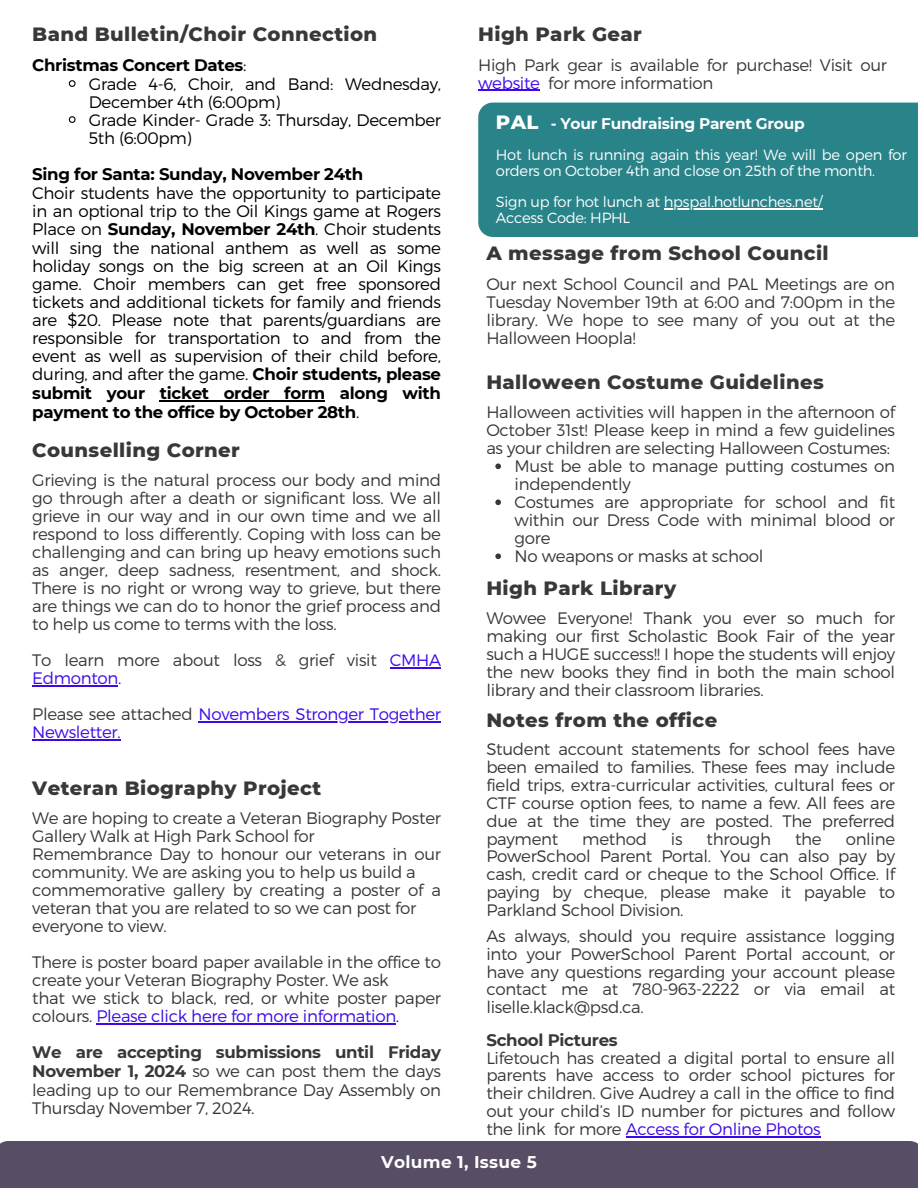
<style>
.page{position:relative;width:918px;height:1188px;background:#fff}
.page>*{position:absolute;margin:0;border:0;box-sizing:border-box;transform-origin:0 0}
.t1{font:800 19.65px "Montserrat";letter-spacing:.02em;color:#393838}
.t2{font:800 19.65px "Montserrat";color:#fff}
.t3{font:700 16.95px "Montserrat";letter-spacing:.02em;color:#fff}
.t4{font:300 16.65px/18px "Montserrat";letter-spacing:-.02em;color:#393838;text-align:justify}
.t5{font:300 16.65px/18.3px "Montserrat";letter-spacing:-.02em;color:#000}
.t6{font:300 16.65px "Montserrat";letter-spacing:-.02em;color:#3e09e7}
.t7{font:700 16.65px "Montserrat";letter-spacing:-.02em;color:#000}
.t8{font:700 15.45px "Montserrat";letter-spacing:-.02em;color:#fff}
.t9{font:300 14.7px/15.8px "Montserrat";letter-spacing:-.02em;color:#fff}
.s1{font-weight:300}
.s2{font-weight:700}
.s3{color:#3e09e7}
.s4{color:#393838}
</style>
<div class="page">
<div style="left:0;top:1141px;width:918px;height:47px;background:#574d64"></div>
<div style="left:478px;top:103px;width:440px;height:134px;background:#29848a"></div>
<hr style="left:664px;top:208px;width:158px;height:1px;background:#fff">
<svg style="left:68px;top:80px;width:8px;height:7px"></svg>
<svg style="left:68px;top:116px;width:8px;height:7px"></svg>
<hr style="left:160px;top:400px;width:165px;height:1px;background:#000">
<hr style="left:478px;top:90px;width:62px;height:1px;background:#3e09e7">
<hr style="left:390px;top:667px;width:51px;height:2px;background:#3e09e7">
<hr style="left:32px;top:685px;width:86px;height:2px;background:#3e09e7">
<hr style="left:199px;top:721px;width:242px;height:2px;background:#3e09e7">
<hr style="left:32px;top:739px;width:89px;height:2px;background:#3e09e7">
<hr style="left:626px;top:1136px;width:194px;height:1px;background:#3e09e7">
<svg style="left:495px;top:463px;width:6px;height:6px"></svg>
<svg style="left:495px;top:499px;width:6px;height:6px"></svg>
<svg style="left:495px;top:553px;width:6px;height:6px"></svg>
<hr style="left:96px;top:1023px;width:300px;height:1px;background:#3e09e7">
<h4 class="t1" style="left:32px;top:22px;width:347px">Band Bulletin/Choir Connection</h4>
<h1 class="t7" style="left:32px;top:55px;width:216px">Christmas Concert Dates<span class="s1">:</span></h1>
<h3 class="t5" style="left:89px;top:74px;width:354px">Grade 4-6, Choir, and Band: Wednesday,<br>December 4th (6:00pm)</h3>
<p class="t5" style="left:89px;top:110px;width:354px">Grade Kinder- Grade 3: Thursday, December<br>5th (6:00pm)</p>
<p class="t5" style="left:32px;top:164px;width:410px"><span class="s2">Sing for Santa: Sunday, November 24th<br></span>Choir students have the opportunity to participate in an optional trip to the Oil Kings game at Rogers Place on <span class="s2">Sunday, November 24th</span>. Choir students will sing the national anthem as well as some holiday songs on the big screen at an Oil Kings game. Choir members can get free sponsored tickets and additional tickets for family and friends are $20. Please note that parents/guardians are responsible for transportation to and from the event as well as supervision of their child before, during, and after the game. <span class="s2">Choir students, please submit your ticket order form along with payment to the office by October 28th</span>.</p>
<h4 class="t1" style="left:32px;top:438px;width:209px">Counselling Corner</h4>
<p class="t4" style="left:32px;top:471px;width:410px">Grieving is the natural process our body and mind go through after a death or significant loss. We all grieve in our way and in our own time and we all respond to loss differently. Coping with loss can be challenging and can bring up heavy emotions such as anger, deep sadness, resentment, and shock.<br>There is no right or wrong way to grieve, but there are things we can do to honor the grief process and to help us come to terms with the loss.</p>
<p class="t4" style="left:32px;top:651px;width:410px">To learn more about loss &amp; grief visit <span class="s3">CMHA<br>Edmonton.</span></p>
<p class="t6" style="left:32px;top:704px;width:410px"><span class="s4">Please see attached</span> Novembers Stronger Together</p>
<h2 class="t6" style="left:32px;top:722px;width:90px">Newsletter.</h2>
<h4 class="t1" style="left:32px;top:776px;width:291px">Veteran Biography Project</h4>
<h4 class="t4" style="left:32px;top:808px;width:410px;text-align:left">We are hoping to create a Veteran Biography Poster Gallery Walk at High Park School for<br>Remembrance Day to honour our veterans in our community. We are asking you to help us build a commemorative gallery by creating a poster of a veteran that you are related to so we can post for everyone to view.</h4>
<h3 class="t4" style="left:32px;top:952px;width:410px;text-align:left">There is poster board paper available in the office to create your Veteran Biography Poster. We ask<br>that we stick to black, red, or white poster paper colours. <span class="s3">Please click here for more information.</span></h3>
<p class="t4" style="left:32px;top:1042px;width:410px;line-height:18.8px"><span class="s2">We are accepting submissions until Friday November 1, 2024</span> so we can post them the days leading up to our Remembrance Day Assembly on Thursday November 7, 2024.</p>
<h4 class="t1" style="left:478px;top:22px;width:165px">High Park Gear</h4>
<h2 class="t4" style="left:478px;top:55px;width:410px">High Park gear is available for purchase! Visit our <span class="s3">website</span> for more information</h2>
<h4 class="t2" style="left:496px;top:110px;width:44px">PAL</h4>
<h2 class="t8" style="left:551px;top:114px;width:256px">- Your Fundraising Parent Group</h2>
<h4 class="t9" style="left:496px;top:146px;width:412px">Hot lunch is running again this year! We will be open for orders on October 4th and close on 25th of the month.</h4>
<p class="t9" style="left:496px;top:193px;width:328px">Sign up for hot lunch at hpspal.hotlunches.net/</p>
<p class="t9" style="left:496px;top:209px;width:136px">Access Code: HPHL</p>
<h4 class="t1" style="left:486px;top:241px;width:344px">A message from School Council</h4>
<h4 class="t4" style="left:486px;top:274px;width:410px">Our next School Council and PAL Meetings are on Tuesday November 19th at 6:00 and 7:00pm in the library. We hope to see many of you out at the Halloween Hoopla!</h4>
<h4 class="t1" style="left:486px;top:370px;width:339px">Halloween Costume Guidelines</h4>
<h4 class="t4" style="left:486px;top:403px;width:410px">Halloween activities will happen in the afternoon of October 31st! Please keep in mind a few guidelines as your children are selecting Halloween Costumes:</h4>
<h4 class="t4" style="left:515px;top:457px;width:382px">Must be able to manage putting costumes on independently</h4>
<h2 class="t4" style="left:515px;top:493px;width:382px">Costumes are appropriate for school and fit within our Dress Code with minimal blood or gore</h2>
<h4 class="t4" style="left:515px;top:547px;width:250px">No weapons or masks at school</h4>
<p class="t1" style="left:486px;top:575px;width:191px">High Park Library</p>
<h2 class="t4" style="left:486px;top:608px;width:410px">Wowee Everyone! Thank you ever so much for making our first Scholastic Book Fair of the year such a HUGE success!! I hope the students will enjoy the new books they find in both the main school library and their classroom libraries.</h2>
<h4 class="t1" style="left:486px;top:708px;width:232px">Notes from the office</h4>
<h2 class="t4" style="left:486px;top:740px;width:410px">Student account statements for school fees have been emailed to families. These fees may include field trips, extra-curricular activities, cultural fees or CTF course option fees, to name a few. All fees are due at the time they are posted. The preferred payment</h2>
<h2 class="t4" style="left:486px;top:829px;width:410px;text-indent:359px">online PowerSchool Parent Portal. You can also pay by cash, credit card or cheque to the School Office. If paying by cheque, please make it payable to Parkland School Division.</h2>
<h4 class="t4" style="left:486px;top:926px;width:410px">As always, should you require assistance logging into your PowerSchool Parent Portal account, or have any questions regarding your account please contact me at 780-963-2222 or via email at liselle.klack@psd.ca.</h4>
<h2 class="t4" style="left:486px;top:1030px;width:410px;text-align:left"><span class="s2">School Pictures<br></span>Lifetouch has created a digital portal to ensure all parents have access to order school pictures for their children. Give Audrey a call in the office to find out your child’s ID number for pictures and follow the link for more <span class="s3">Access for Online Photos</span></h2>
<h2 class="t4" style="left:582px;top:829px;width:66px">method</h2>
<h2 class="t4" style="left:671px;top:829px;width:13px">is</h2>
<h2 class="t4" style="left:707px;top:829px;width:66px">through</h2>
<h2 class="t4" style="left:795px;top:829px;width:28px">the</h2>
<h2 class="t3" style="left:381px;top:1152px;width:157px">Volume 1, Issue 5</h2>
</div>
